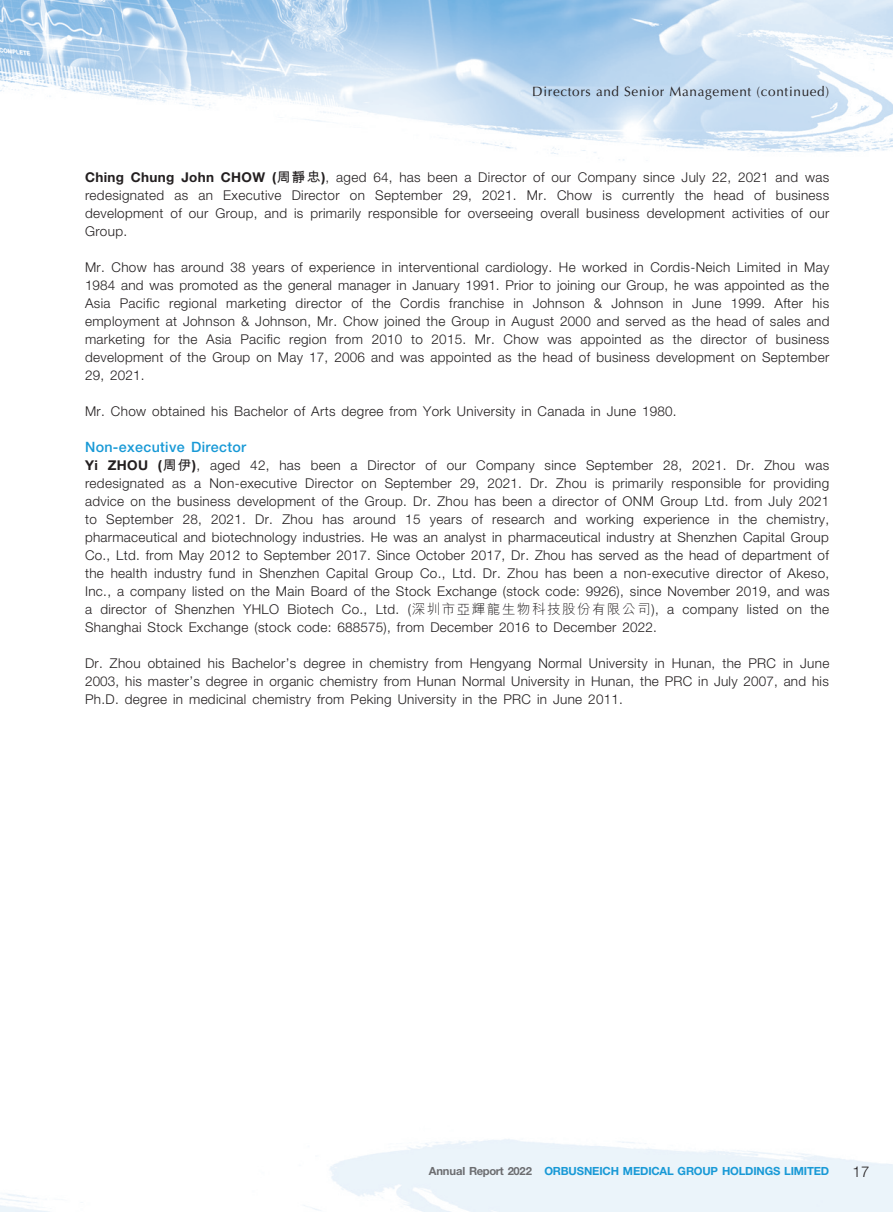
<style>
.page{position:relative;width:893px;height:1212px;background:#fff}
.page>*{position:absolute;margin:0;border:0;box-sizing:border-box;transform-origin:0 0}
.t1{font:300 15px "Helvetica Neue LT Std";color:#231f20}
._04___H2{font:500 14.25px "Helvetica Neue LT Std";letter-spacing:.025em;color:#1899d6}
._01_Body_Text{font:300 13.5px/18px "Helvetica Neue LT Std";letter-spacing:.025em;color:#231f20;text-align:justify}
.t2{font:13.5px "Optima LT Std";letter-spacing:.05em;color:#231f20}
.t3{font:700 11.25px "Helvetica Neue LT Std";letter-spacing:-.015em;color:#1899d6}
.s1{font-weight:700}
.s2{font-family:"M Hei HK";font-weight:700}
.s3{font-family:"M Hei HK"}
.s4{color:#6c6d70}
</style>
<div class="page">
<img style="left:0;top:0;width:893px;height:1212px">
<p class="t2" style="left:532px;top:84px;width:298px">Directors and Senior Management (continued)</p>
<p class="_01_Body_Text" style="left:85px;top:168px;width:746px"><span class="s1">Ching Chung John CHOW (</span><span class="s2">周靜忠</span><span class="s1">)</span>, aged 64, has been a Director of our Company since July 22, 2021 and was redesignated as an Executive Director on September 29, 2021. Mr. Chow is currently the head of business development of our Group, and is primarily responsible for overseeing overall business development activities of our Group.</p>
<p class="_01_Body_Text" style="left:85px;top:258px;width:746px">Mr. Chow has around 38 years of experience in interventional cardiology. He worked in Cordis-Neich Limited in May 1984 and was promoted as the general manager in January 1991. Prior to joining our Group, he was appointed as the Asia Pacific regional marketing director of the Cordis franchise in Johnson &amp; Johnson in June 1999. After his employment at Johnson &amp; Johnson, Mr. Chow joined the Group in August 2000 and served as the head of sales and marketing for the Asia Pacific region from 2010 to 2015. Mr. Chow was appointed as the director of business development of the Group on May 17, 2006 and was appointed as the head of business development on September 29, 2021.</p>
<p class="_01_Body_Text" style="left:85px;top:402px;width:593px">Mr. Chow obtained his Bachelor of Arts degree from York University in Canada in June 1980.</p>
<p class="_04___H2" style="left:85px;top:439px;width:163px">Non-executive Director</p>
<p class="_01_Body_Text" style="left:85px;top:456px;width:746px"><span class="s1">Yi ZHOU (</span><span class="s2">周伊</span><span class="s1">)</span>, aged 42, has been a Director of our Company since September 28, 2021. Dr. Zhou was redesignated as a Non-executive Director on September 29, 2021. Dr. Zhou is primarily responsible for providing advice on the business development of the Group. Dr. Zhou has been a director of ONM Group Ltd. from July 2021 to September 28, 2021. Dr. Zhou has around 15 years of research and working experience in the chemistry, pharmaceutical and biotechnology industries. He was an analyst in pharmaceutical industry at Shenzhen Capital Group Co., Ltd. from May 2012 to September 2017. Since October 2017, Dr. Zhou has served as the head of department of the health industry fund in Shenzhen Capital Group Co., Ltd. Dr. Zhou has been a non-executive director of Akeso, Inc., a company listed on the Main Board of the Stock Exchange (stock code: 9926), since November 2019, and was a director of Shenzhen YHLO Biotech Co., Ltd. (<span class="s3">深圳市亞輝龍生物科技股份有限公司</span>), a company listed on the Shanghai Stock Exchange (stock code: 688575), from December 2016 to December 2022.</p>
<p class="_01_Body_Text" style="left:85px;top:654px;width:746px">Dr. Zhou obtained his Bachelor’s degree in chemistry from Hengyang Normal University in Hunan, the PRC in June 2003, his master’s degree in organic chemistry from Hunan Normal University in Hunan, the PRC in July 2007, and his Ph.D. degree in medicinal chemistry from Peking University in the PRC in June 2011.</p>
<p class="t3" style="left:429px;top:1164px;width:402px"><span class="s4">Annual Report 2022</span> ORBUSNEICH MEDICAL GROUP HOLDINGS LIMITED</p>
<p class="t1" style="left:853px;top:1162px;width:18px">17</p>
</div>
